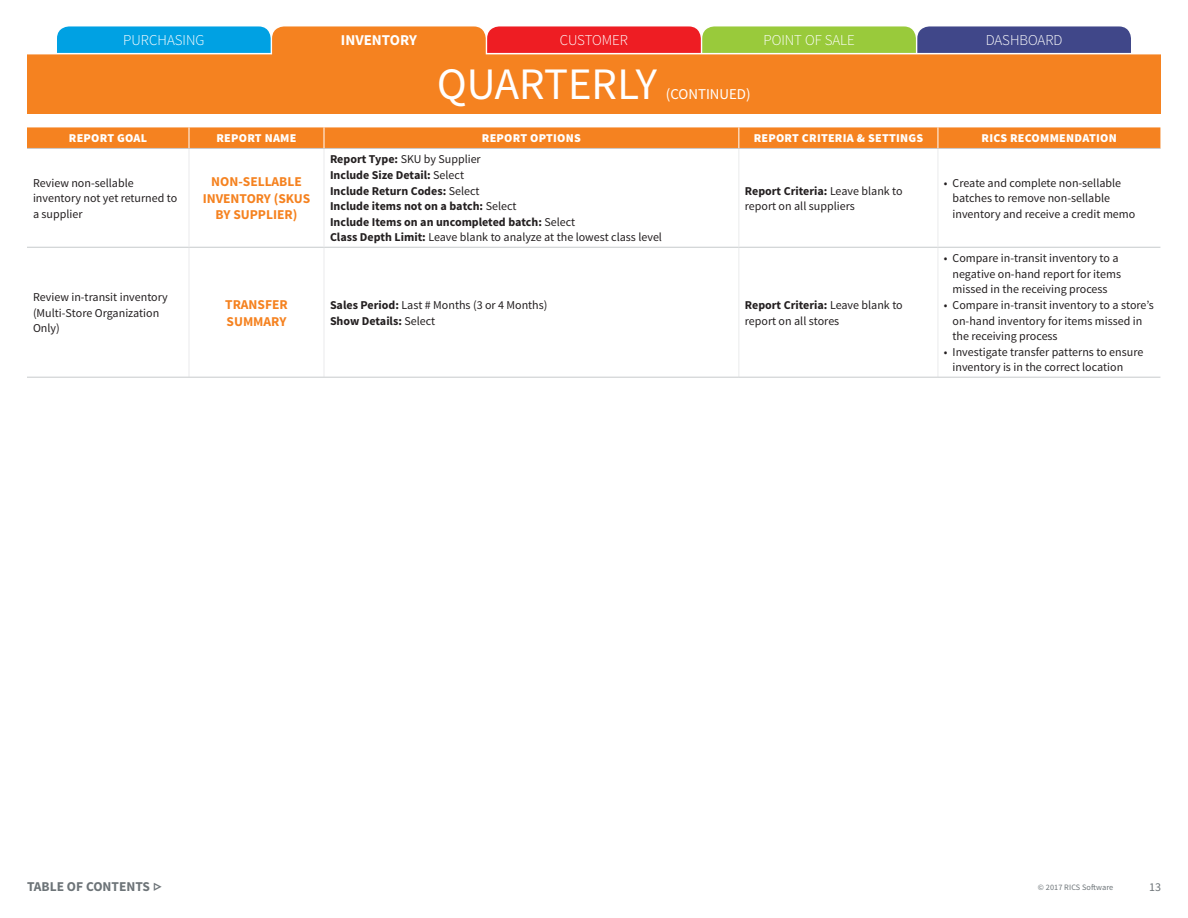
<style>
.page{position:relative;width:1188px;height:918px;background:#fff}
.page>*{position:absolute;margin:0;border:0;box-sizing:border-box;transform-origin:0 0}
.Report_Title{font:45px "Source Sans Pro";color:#fff}
.t1{font:300 15px "Source Sans Pro";color:#fff}
.Report_Title-2{font:15px "Source Sans Pro";color:#fff}
.t2{font:700 15px "Source Sans Pro";color:#fff}
.Report_Name{font:700 13.5px/16.5px "Source Sans Pro";color:#f58220;text-align:center}
.t3{font:700 13.5px "Source Sans Pro";color:#6d7478}
.Table_Body{font:12px/15.6px "Source Sans Pro";color:#231f20}
.Table_Body-2{font:700 12px "Source Sans Pro";color:#231f20}
.Table_Body_with_gap{font:12px/15.6px "Source Sans Pro";color:#231f20}
.Table_Headline{font:900 12px "Source Sans Pro";letter-spacing:.02em;color:#fff}
.t4{font:12px "Source Sans Pro";color:#6d7478}
.t5{font:8.25px "Source Sans Pro";letter-spacing:.01em;color:#6d7478}
.s1{font-weight:700}
.s2{font-weight:400}
.s3{font-weight:600;font-size:15px}
</style>
<div class="page">
<div style="left:27px;top:54px;width:1134px;height:60px;background:#f58220"></div>
<svg style="left:57px;top:26px;width:1074px;height:29px;background:#97806b"></svg>
<hr style="left:27px;top:148px;width:162px;height:1px;background:#c7cacc">
<hr style="left:189px;top:148px;width:135px;height:1px;background:#c7cacc">
<hr style="left:324px;top:148px;width:415px;height:1px;background:#c7cacc">
<hr style="left:739px;top:148px;width:199px;height:1px;background:#c7cacc">
<hr style="left:938px;top:148px;width:222px;height:1px;background:#c7cacc">
<hr style="left:27px;top:247px;width:162px;height:1px;background:#c7cacc">
<hr style="left:189px;top:247px;width:135px;height:1px;background:#c7cacc">
<hr style="left:324px;top:247px;width:415px;height:1px;background:#c7cacc">
<hr style="left:739px;top:247px;width:199px;height:1px;background:#c7cacc">
<hr style="left:938px;top:247px;width:222px;height:1px;background:#c7cacc">
<hr style="left:189px;top:149px;width:1px;height:98px;background:#eaebec">
<hr style="left:324px;top:149px;width:1px;height:98px;background:#eaebec">
<hr style="left:739px;top:149px;width:1px;height:98px;background:#eaebec">
<hr style="left:938px;top:149px;width:1px;height:98px;background:#eaebec">
<hr style="left:189px;top:248px;width:1px;height:129px;background:#eaebec">
<hr style="left:324px;top:248px;width:1px;height:129px;background:#eaebec">
<hr style="left:739px;top:248px;width:1px;height:129px;background:#eaebec">
<hr style="left:938px;top:248px;width:1px;height:129px;background:#eaebec">
<svg style="left:27px;top:127px;width:1133px;height:21px;background:#f58525"></svg>
<hr style="left:27px;top:377px;width:162px;height:1px;background:#c7cacc">
<hr style="left:189px;top:377px;width:135px;height:1px;background:#c7cacc">
<hr style="left:324px;top:377px;width:415px;height:1px;background:#c7cacc">
<hr style="left:739px;top:377px;width:199px;height:1px;background:#c7cacc">
<hr style="left:938px;top:377px;width:222px;height:1px;background:#c7cacc">
<p class="t1" style="left:123px;top:31px;width:83px">PURCHASING</p>
<p class="t2" style="left:341px;top:31px;width:77px">INVENTORY</p>
<p class="t1" style="left:560px;top:31px;width:70px">CUSTOMER</p>
<p class="t1" style="left:763px;top:31px;width:93px">POINT OF SALE</p>
<p class="t1" style="left:986px;top:31px;width:78px">DASHBOARD</p>
<p class="Report_Title" style="left:437px;top:56px;width:221px">QUARTERLY</p>
<p class="Report_Title-2" style="left:666px;top:85px;width:86px">(CONTINUED)</p>
<p class="Table_Headline" style="left:69px;top:131px;width:80px">REPORT GOAL</p>
<p class="Table_Headline" style="left:216px;top:131px;width:82px">REPORT NAME</p>
<p class="Table_Headline" style="left:482px;top:131px;width:100px">REPORT OPTIONS</p>
<p class="Table_Headline" style="left:754px;top:131px;width:171px">REPORT CRITERIA &amp; SETTINGS</p>
<p class="Table_Headline" style="left:982px;top:131px;width:137px">RICS RECOMMENDATION</p>
<p class="Table_Body" style="left:33px;top:175px;width:146px">Review non-sellable inventory not yet returned to a supplier</p>
<p class="Report_Name" style="left:203px;top:174px;width:109px">NON-SELLABLE<br>INVENTORY (SKUS<br>BY SUPPLIER)</p>
<p class="Table_Body" style="left:330px;top:152px;width:152px"><span class="s1">Report Type:</span> SKU by Supplier</p>
<p class="Table_Body-2" style="left:330px;top:167px;width:136px">Include Size Detail: <span class="s2">Select</span></p>
<p class="Table_Body-2" style="left:330px;top:183px;width:151px">Include Return Codes: <span class="s2">Select</span></p>
<p class="Table_Body-2" style="left:330px;top:198px;width:188px">Include items not on a batch: <span class="s2">Select</span></p>
<p class="Table_Body-2" style="left:330px;top:214px;width:247px">Include Items on an uncompleted batch: <span class="s2">Select</span></p>
<p class="Table_Body" style="left:330px;top:230px;width:334px"><span class="s1">Class Depth Limit:</span> Leave blank to analyze at the lowest class level</p>
<p class="Table_Body_with_gap" style="left:745px;top:183px;width:159px"><span class="s1">Report Criteria:</span> Leave blank to report on all suppliers</p>
<p class="Table_Body" style="left:953px;top:175px;width:184px;text-indent:-9px">• Create and complete non-sellable batches to remove non-sellable inventory and receive a credit memo</p>
<p class="Table_Body" style="left:33px;top:290px;width:136px">Review in-transit inventory (Multi-Store Organization<br>Only)</p>
<p class="Report_Name" style="left:225px;top:297px;width:64px;text-align:left">TRANSFER<br>SUMMARY</p>
<p class="Table_Body" style="left:330px;top:297px;width:219px"><span class="s1">Sales Period:</span> Last # Months (3 or 4 Months)</p>
<p class="Table_Body-2" style="left:330px;top:313px;width:107px">Show Details: <span class="s2">Select</span></p>
<p class="Table_Body_with_gap" style="left:745px;top:297px;width:159px"><span class="s1">Report Criteria:</span> Leave blank to report on all stores</p>
<p class="Table_Body" style="left:953px;top:251px;width:170px;text-indent:-9px">• Compare in-transit inventory to a negative on-hand report for items missed in the receiving process</p>
<p class="Table_Body" style="left:953px;top:297px;width:203px;text-indent:-9px">• Compare in-transit inventory to a store’s on-hand inventory for items missed in the receiving process</p>
<p class="Table_Body" style="left:953px;top:344px;width:192px;text-indent:-9px">• Investigate transfer patterns to ensure inventory is in the correct location</p>
<p class="t3" style="left:27px;top:878px;width:136px">TABLE OF CONTENTS <span class="s3">▷</span></p>
<p class="t5" style="left:1038px;top:882px;width:77px">© 2017 RICS Software</p>
<p class="t4" style="left:1149px;top:880px;width:13px">13</p>
</div>
